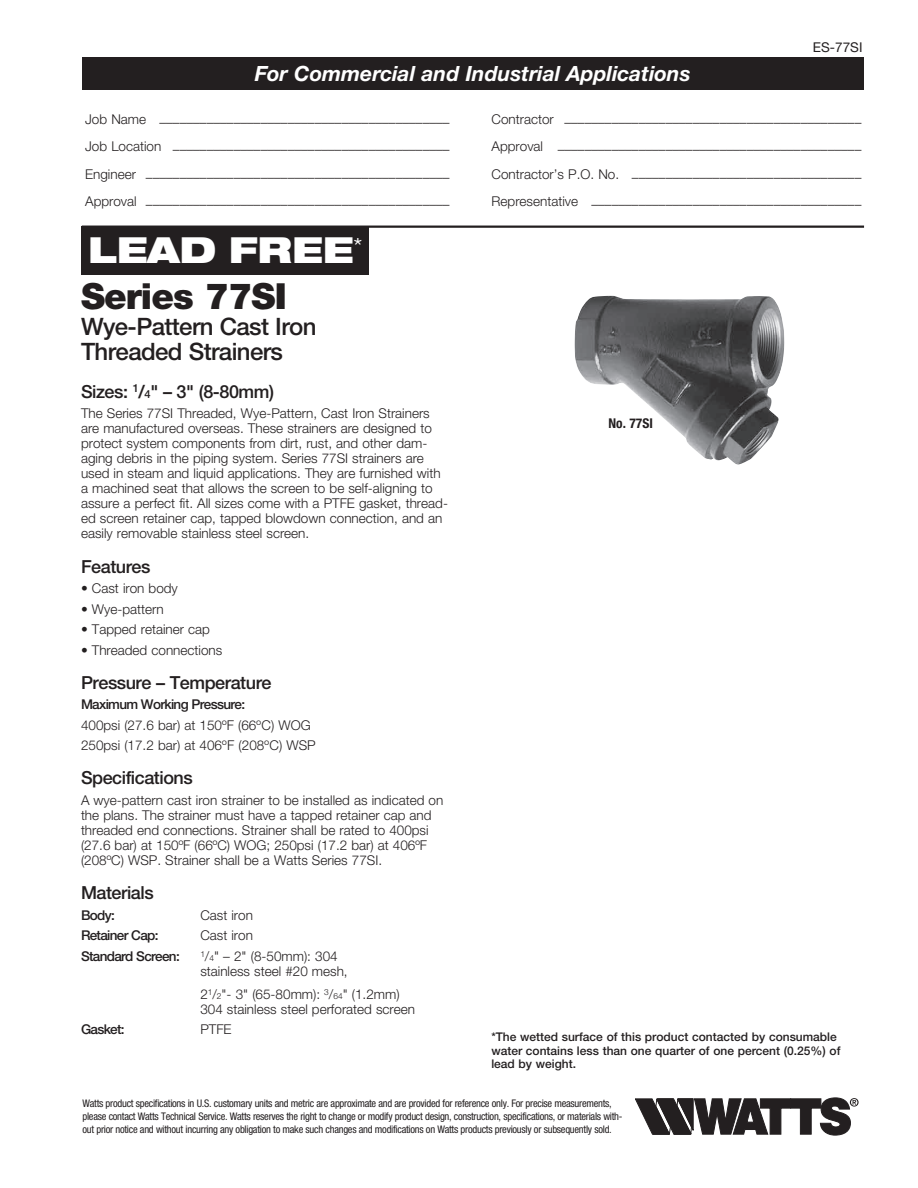
<style>
.page{position:relative;width:918px;height:1188px;background:#fff}
.page>*{position:absolute;margin:0;border:0;box-sizing:border-box;transform-origin:0 0}
.t1{font:900 36px "Helvetica Neue LT Std";letter-spacing:-.025em;color:#231f20}
.t2{font:900 expanded 36px "Helvetica Neue LT Std";color:#fff}
.t3{font:500 24px/25.5px "Helvetica Neue LT Std";letter-spacing:-.025em;color:#231f20}
.t4{font:italic 700 21px "Helvetica Neue LT Std";color:#fff}
.t5{font:500 18px "Helvetica Neue LT Std";letter-spacing:-.025em;color:#231f20}
.t6{font:300 13.5px/15px "Helvetica Neue LT Std";color:#231f20}
.t7{font:500 13.5px "Helvetica Neue LT Std";letter-spacing:-.05em;color:#231f20}
.t8{font:13.5px "Helvetica Neue LT Std";color:#231f20}
.t9{font:700 condensed 13.5px "Helvetica Neue LT Std";color:#231f20}
.t10{font:500 12px/13.5px "Helvetica Neue LT Std";color:#231f20}
.t11{font:condensed 10.5px/13.2px "Helvetica Neue LT Std";letter-spacing:-.025em;color:#231f20}
.s1{font-size:11.1px}
.s2{font-size:8.4px}
</style>
<div class="page">
<div style="left:82px;top:57px;width:781px;height:32px;background:#231f20"></div>
<hr style="left:82px;top:226px;width:782px;height:2px;background:#231f20">
<img style="left:574px;top:296px;width:211px;height:169px">
<svg style="left:635px;top:1097px;width:224px;height:39px"></svg>
<div style="left:81px;top:226px;width:288px;height:49px;background:#231f20"></div>
<h3 class="t4" style="left:255px;top:60px;width:437px">For Commercial and Industrial Applications</h3>
<p class="t8" style="left:813px;top:39px;width:51px">ES-77SI</p>
<p class="t6" style="left:85px;top:115px;width:366px">Job Name –––––––––––––––––––––––––––––––––––––––––––</p>
<p class="t6" style="left:492px;top:115px;width:371px">Contractor ––––––––––––––––––––––––––––––––––––––––––––</p>
<p class="t6" style="left:85px;top:142px;width:366px">Job Location –––––––––––––––––––––––––––––––––––––––––</p>
<p class="t6" style="left:492px;top:142px;width:371px">Approval –––––––––––––––––––––––––––––––––––––––––––––</p>
<p class="t6" style="left:85px;top:169px;width:366px">Engineer –––––––––––––––––––––––––––––––––––––––––––––</p>
<p class="t6" style="left:492px;top:169px;width:371px">Contractor’s P.O. No. ––––––––––––––––––––––––––––––––––</p>
<p class="t6" style="left:85px;top:196px;width:366px">Approval –––––––––––––––––––––––––––––––––––––––––––––</p>
<p class="t6" style="left:492px;top:196px;width:371px">Representative ––––––––––––––––––––––––––––––––––––––––</p>
<h1 class="t2" style="left:88px;top:227px;width:276px">LEAD FREE<sup>*</sup></h1>
<h1 class="t1" style="left:81px;top:275px;width:207px">Series 77SI</h1>
<h2 class="t3" style="left:81px;top:313px;width:237px">Wye-Pattern Cast Iron<br>Threaded Strainers</h2>
<h3 class="t5" style="left:81px;top:381px;width:195px">Sizes: <sup>1</sup>/<span class="s1">4</span>" – 3" (8-80mm)</h3>
<p class="t6" style="left:81px;top:406px;width:368px">The Series 77SI Threaded, Wye-Pattern, Cast Iron Strainers are manufactured overseas. These strainers are designed to protect system components from dirt, rust, and other dam&shy;aging debris in the piping system. Series 77SI strainers are used in steam and liquid applications. They are furnished with a machined seat that allows the screen to be self-aligning to assure a perfect fit. All sizes come with a PTFE gasket, thread&shy;ed screen retainer cap, tapped blowdown connection, and an easily removable stainless steel screen.</p>
<h3 class="t5" style="left:81px;top:555px;width:71px">Features</h3>
<p class="t6" style="left:81px;top:580px;width:98px">• Cast iron body</p>
<p class="t6" style="left:81px;top:601px;width:84px">• Wye-pattern</p>
<p class="t6" style="left:81px;top:621px;width:130px">• Tapped retainer cap</p>
<p class="t6" style="left:81px;top:642px;width:143px">• Threaded connections</p>
<h3 class="t5" style="left:81px;top:672px;width:192px">Pressure – Temperature</h3>
<p class="t7" style="left:81px;top:696px;width:166px">Maximum Working Pressure:</p>
<p class="t6" style="left:81px;top:714px;width:236px;line-height:20.5px">400psi (27.6 bar) at 150ºF (66ºC) WOG<br>250psi (17.2 bar) at 406ºF (208ºC) WSP</p>
<h3 class="t5" style="left:81px;top:767px;width:113px">Specifications</h3>
<p class="t6" style="left:81px;top:792px;width:364px">A wye-pattern cast iron strainer to be installed as indicated on the plans. The strainer must have a tapped retainer cap and threaded end connections. Strainer shall be rated to 400psi (27.6 bar) at 150ºF (66ºC) WOG; 250psi (17.2 bar) at 406ºF (208ºC) WSP. Strainer shall be a Watts Series 77SI.</p>
<h3 class="t5" style="left:81px;top:882px;width:74px">Materials</h3>
<p class="t7" style="left:81px;top:907px;width:35px">Body:</p>
<p class="t6" style="left:200px;top:907px;width:54px">Cast iron</p>
<p class="t7" style="left:81px;top:927px;width:79px">Retainer Cap:</p>
<p class="t6" style="left:200px;top:928px;width:54px">Cast iron</p>
<p class="t7" style="left:81px;top:948px;width:100px">Standard Screen:</p>
<p class="t6" style="left:200px;top:948px;width:149px"><sup>1</sup>/<span class="s2">4</span>" – 2" (8-50mm): 304 stainless steel #20 mesh,</p>
<p class="t6" style="left:200px;top:986px;width:216px">2<sup>1</sup>/<span class="s2">2</span>"- 3" (65-80mm): <sup>3</sup>/<span class="s2">64</span>" (1.2mm)<br>304 stainless steel perforated screen</p>
<p class="t7" style="left:81px;top:1022px;width:45px">Gasket:</p>
<p class="t6" style="left:200px;top:1022px;width:33px">PTFE</p>
<p class="t9" style="left:608px;top:415px;width:46px">No. 77SI</p>
<p class="t10" style="left:491px;top:1030px;width:351px">*The wetted surface of this product contacted by consumable water contains less than one quarter of one percent (0.25%) of lead by weight.</p>
<p class="t11" style="left:82px;top:1096px;width:542px">Watts product specifications in U.S. customary units and metric are approximate and are provided for reference only. For precise measurements, please contact Watts Technical Service. Watts reserves the right to change or modify product design, construction, specifications, or materials with&shy;out prior notice and without incurring any obligation to make such changes and modifications on Watts products previously or subsequently sold.</p>
</div>
